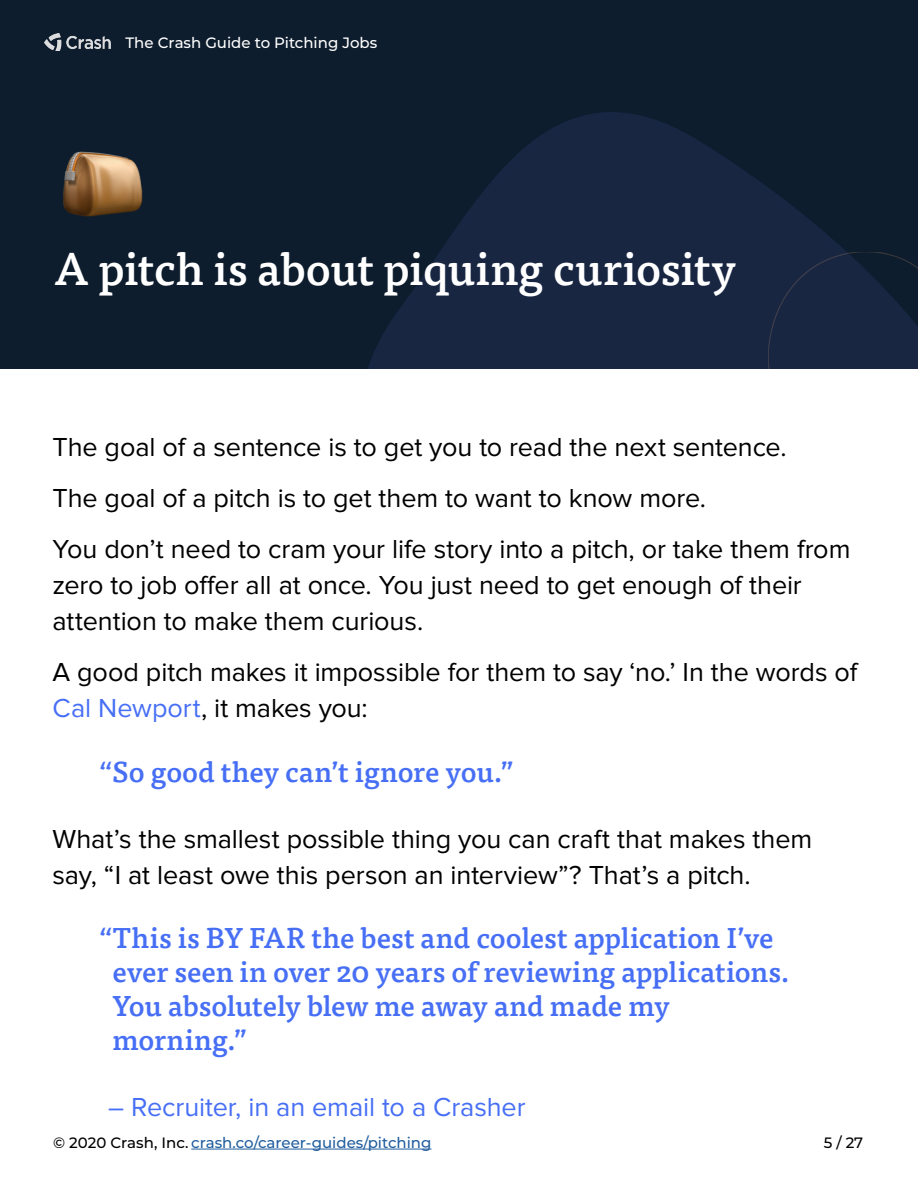
<style>
.page{position:relative;width:918px;height:1188px;background:#fff}
.page>*{position:absolute;margin:0;border:0;box-sizing:border-box;transform-origin:0 0}
.t1{font:500 45px "Tisa Pro";letter-spacing:-.005em;color:#fff}
.t2{font:500 28.5px/34.2px "Tisa Pro";letter-spacing:-.005em;color:#476ff5}
.t3{font:27px/36px "Proxima Nova";letter-spacing:-.005em;color:#000}
.t4{font:27px "Proxima Nova";letter-spacing:-.005em;color:#476ff5}
.t5{font:500 15px "Montserrat";color:#215e9e}
.t6{font:500 15px "Montserrat";color:#fff}
.t7{font:500 15px "Montserrat";color:#000}
.s1{color:#476ff5}
.s2{color:#000}
</style>
<div class="page">
<hr style="left:191px;top:1149px;width:241px;height:1px;background:#215e9e">
<div style="left:0;top:0;width:918px;height:369px;background:#0e1d2d"></div>
<img style="left:368px;top:113px;width:479px;height:256px">
<img style="left:599px;top:252px;width:319px;height:117px">
<img style="left:44px;top:33px;width:67px;height:18px">
<img style="left:63px;top:151px;width:80px;height:65px">
<p class="t6" style="left:126px;top:32px;width:253px">The Crash Guide to Pitching Jobs</p>
<h1 class="t1" style="left:54px;top:234px;width:684px">A pitch is about piquing curiosity</h1>
<p class="t3" style="left:52px;top:422px;width:799px;line-height:51px">The goal of a sentence is to get you to read the next sentence.<br>The goal of a pitch is to get them to want to know more.<br>You don’t need to cram your life story into a pitch, or take them from</p>
<p class="t3" style="left:52px;top:568px;width:751px">zero to job offer all at once. You just need to get enough of their attention to make them curious.</p>
<p class="t3" style="left:52px;top:655px;width:806px">A good pitch makes it impossible for them to say ‘no.’ In the words of<br><span class="s1">Cal Newport</span>, it makes you:</p>
<p class="t2" style="left:99px;top:753px;width:416px">“So good they can’t ignore you.”</p>
<p class="t3" style="left:52px;top:821px;width:761px">What’s the smallest possible thing you can craft that makes them say, “I at least owe this person an interview”? That’s a pitch.</p>
<p class="t2" style="left:113px;top:919px;width:679px;text-indent:-14px">“This is BY FAR the best and coolest application I’ve ever seen in over 20 years of reviewing applications.<br>You absolutely blew me away and made my morning.”</p>
<p class="t4" style="left:108px;top:1092px;width:419px">– Recruiter, in an email to a Crasher</p>
<p class="t5" style="left:53px;top:1132px;width:380px"><span class="s2">© 2020 Crash, Inc.</span> crash.co/career-guides/pitching</p>
<p class="t7" style="left:824px;top:1132px;width:41px">5 / 27</p>
</div>
